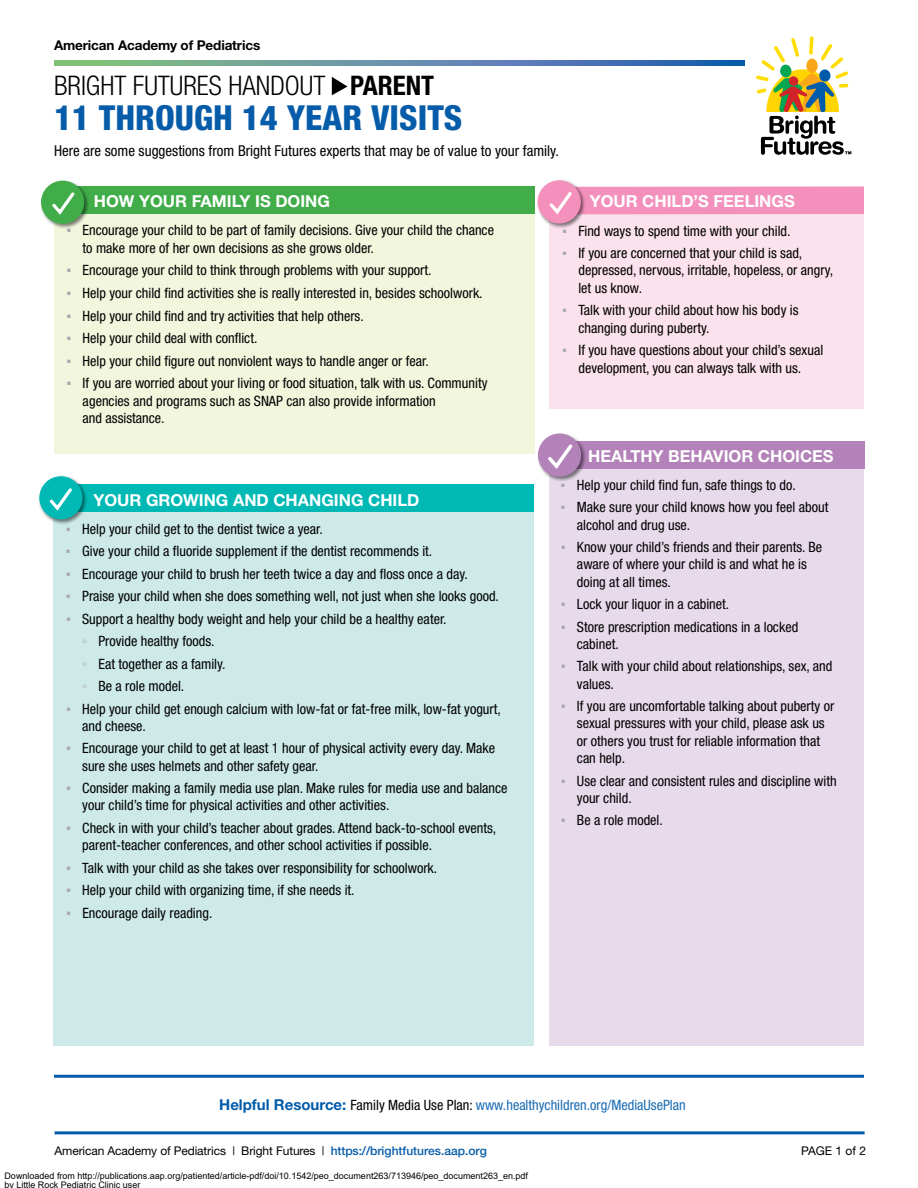
<style>
.page{position:relative;width:918px;height:1188px;background:#fff}
.page>*{position:absolute;margin:0;border:0;box-sizing:border-box;transform-origin:0 0}
.t1{font:800 condensed 34.5px "Helvetica Neue";color:#065ca9}
.t2{font:300 condensed 27px "Helvetica Neue";color:#000}
.t3{font:700 16.5px "Helvetica Neue";color:#fff}
.t4{font:condensed 15px "Helvetica Neue";color:#000}
.t5{font:condensed 14.25px/17.2px "Helvetica Neue";color:#000}
.t6{font:condensed 14.25px "Helvetica Neue";color:#1a6bb3}
.t7{font:700 13.5px "Helvetica Neue";letter-spacing:-.01em;color:#000}
.t8{font:12px "Helvetica Neue";letter-spacing:-.01em;color:#000}
.t9{font:9px/9px "Arial";color:#000}
.s1{font-weight:700}
.s2{font-family:"Arial";font-stretch:normal;color:#a7a9ac}
.s3{font-family:"Arial Narrow";font-stretch:normal;color:#a7a9ac}
.s4{font-weight:700;font-stretch:normal;font-size:15px;color:#005baa}
.s5{color:#000}
.s6{font-weight:500;color:#065ca9}
</style>
<div class="page">
<div style="left:550px;top:189px;width:314px;height:220px;background:#fbdcea"></div>
<div style="left:550px;top:186px;width:314px;height:28px;background:#f391bc"></div>
<div style="left:537px;top:179px;width:49px;height:50px;background:#000;opacity:.5"></div>
<div style="left:538px;top:180px;width:43px;height:43px;background:#f391bc;border-radius:50%"></div>
<svg style="left:549px;top:192px;width:23px;height:23px"></svg>
<div style="left:54px;top:187px;width:481px;height:267px;background:#eff5d7"></div>
<div style="left:54px;top:187px;width:481px;height:27px;background:#41ad49"></div>
<div style="left:40px;top:180px;width:50px;height:49px;background:#000;opacity:.5"></div>
<div style="left:41px;top:181px;width:43px;height:43px;background:#41ad49;border-radius:50%"></div>
<svg style="left:52px;top:192px;width:23px;height:23px"></svg>
<svg style="left:332px;top:77px;width:16px;height:18px"></svg>
<svg style="left:756px;top:36px;width:95px;height:119px"></svg>
<svg style="left:54px;top:60px;width:690px;height:5px;background:#5f8fa2"></svg>
<div style="left:53px;top:484px;width:481px;height:561px;background:#cdeae8"></div>
<div style="left:53px;top:484px;width:481px;height:28px;background:#00b9b5"></div>
<div style="left:38px;top:475px;width:50px;height:50px;background:#000;opacity:.5"></div>
<div style="left:39px;top:476px;width:43px;height:43px;background:#00b9b5;border-radius:50%"></div>
<svg style="left:49px;top:488px;width:23px;height:23px"></svg>
<hr style="left:54px;top:1075px;width:810px;height:3px;background:#005baa">
<hr style="left:55px;top:1131px;width:810px;height:3px;background:#005baa">
<div style="left:550px;top:441px;width:314px;height:604px;background:#e7daeb"></div>
<div style="left:556px;top:441px;width:309px;height:28px;background:#b382b9"></div>
<div style="left:537px;top:433px;width:50px;height:49px;background:#000;opacity:.5"></div>
<div style="left:538px;top:433px;width:43px;height:44px;background:#b382b9;border-radius:50%"></div>
<svg style="left:548px;top:444px;width:25px;height:25px"></svg>
<p class="t7" style="left:54px;top:37px;width:208px">American Academy of Pediatrics</p>
<h2 class="t2" style="left:54px;top:70px;width:382px">BRIGHT FUTURES HANDOUT <span class="s1">PARENT</span></h2>
<h1 class="t1" style="left:54px;top:96px;width:410px">11 THROUGH 14 YEAR VISITS</h1>
<p class="t4" style="left:54px;top:142px;width:507px">Here are some suggestions from Bright Futures experts that may be of value to your family.</p>
<p class="t3" style="left:94px;top:191px;width:238px">HOW YOUR FAMILY IS DOING</p>
<p class="t5" style="left:83px;top:222px;width:413px;text-indent:-16px"><span class="s2">▪</span> Encourage your child to be part of family decisions. Give your child the chance to make more of her own decisions as she grows older.</p>
<p class="t5" style="left:66px;top:262px;width:367px"><span class="s2">▪</span> Encourage your child to think through problems with your support.</p>
<p class="t5" style="left:66px;top:284px;width:418px"><span class="s2">▪</span> Help your child find activities she is really interested in, besides schoolwork.</p>
<p class="t5" style="left:66px;top:307px;width:299px"><span class="s2">▪</span> Help your child find and try activities that help others.</p>
<p class="t5" style="left:66px;top:329px;width:193px"><span class="s2">▪</span> Help your child deal with conflict.</p>
<p class="t5" style="left:66px;top:352px;width:364px"><span class="s2">▪</span> Help your child figure out nonviolent ways to handle anger or fear.</p>
<p class="t5" style="left:83px;top:374px;width:406px;text-indent:-16px"><span class="s2">▪</span> If you are worried about your living or food situation, talk with us. Community agencies and programs such as SNAP can also provide information<br>and assistance.</p>
<p class="t3" style="left:93px;top:489px;width:328px">YOUR GROWING AND CHANGING CHILD</p>
<p class="t5" style="left:66px;top:520px;width:258px"><span class="s2">▪</span> Help your child get to the dentist twice a year.</p>
<p class="t5" style="left:66px;top:542px;width:368px"><span class="s2">▪</span> Give your child a fluoride supplement if the dentist recommends it.</p>
<p class="t5" style="left:66px;top:565px;width:403px"><span class="s2">▪</span> Encourage your child to brush her teeth twice a day and floss once a day.</p>
<p class="t5" style="left:66px;top:587px;width:435px"><span class="s2">▪</span> Praise your child when she does something well, not just when she looks good.</p>
<p class="t5" style="left:82px;top:607px;width:366px;line-height:22.5px;text-indent:-16px"><span class="s2">▪</span> Support a healthy body weight and help your child be a healthy eater. <span class="s3">◦</span> Provide healthy foods.<br><span class="s3">◦</span> Eat together as a family.<br><span class="s3">◦</span> Be a role model.</p>
<p class="t5" style="left:82px;top:700px;width:420px;text-indent:-16px"><span class="s2">▪</span> Help your child get enough calcium with low-fat or fat-free milk, low-fat yogurt, and cheese.</p>
<p class="t5" style="left:82px;top:740px;width:414px;text-indent:-16px"><span class="s2">▪</span> Encourage your child to get at least 1 hour of physical activity every day. Make sure she uses helmets and other safety gear.</p>
<p class="t5" style="left:82px;top:779px;width:427px;text-indent:-16px"><span class="s2">▪</span> Consider making a family media use plan. Make rules for media use and balance your child’s time for physical activities and other activities.</p>
<p class="t5" style="left:82px;top:819px;width:416px;text-indent:-16px"><span class="s2">▪</span> Check in with your child’s teacher about grades. Attend back-to-school events, parent-teacher conferences, and other school activities if possible.</p>
<p class="t5" style="left:66px;top:859px;width:373px"><span class="s2">▪</span> Talk with your child as she takes over responsibility for schoolwork.</p>
<p class="t5" style="left:66px;top:881px;width:290px"><span class="s2">▪</span> Help your child with organizing time, if she needs it.</p>
<p class="t5" style="left:66px;top:904px;width:148px"><span class="s2">▪</span> Encourage daily reading.</p>
<p class="t3" style="left:590px;top:191px;width:207px">YOUR CHILD’S FEELINGS</p>
<p class="t5" style="left:562px;top:222px;width:230px"><span class="s2">▪</span> Find ways to spend time with your child.</p>
<p class="t5" style="left:578px;top:244px;width:256px;text-indent:-16px"><span class="s2">▪</span> If you are concerned that your child is sad, depressed, nervous, irritable, hopeless, or angry, let us know.</p>
<p class="t5" style="left:578px;top:302px;width:222px;text-indent:-16px"><span class="s2">▪</span> Talk with your child about how his body is changing during puberty.</p>
<p class="t5" style="left:562px;top:342px;width:263px;text-align:center"><span class="s2">▪</span> If you have questions about your child’s sexual development, you can always talk with us.</p>
<p class="t3" style="left:588px;top:446px;width:247px">HEALTHY BEHAVIOR CHOICES</p>
<p class="t5" style="left:561px;top:476px;width:237px"><span class="s2">▪</span> Help your child find fun, safe things to do.</p>
<p class="t5" style="left:577px;top:499px;width:253px;text-indent:-16px"><span class="s2">▪</span> Make sure your child knows how you feel about alcohol and drug use.</p>
<p class="t5" style="left:577px;top:538px;width:247px;text-indent:-16px"><span class="s2">▪</span> Know your child’s friends and their parents. Be aware of where your child is and what he is doing at all times.</p>
<p class="t5" style="left:561px;top:595px;width:170px"><span class="s2">▪</span> Lock your liquor in a cabinet.</p>
<p class="t5" style="left:577px;top:618px;width:223px;text-indent:-16px"><span class="s2">▪</span> Store prescription medications in a locked cabinet.</p>
<p class="t5" style="left:577px;top:658px;width:257px;text-indent:-16px"><span class="s2">▪</span> Talk with your child about relationships, sex, and values.</p>
<p class="t5" style="left:577px;top:697px;width:259px;text-indent:-16px"><span class="s2">▪</span> If you are uncomfortable talking about puberty or sexual pressures with your child, please ask us or others you trust for reliable information that can help.</p>
<p class="t5" style="left:577px;top:772px;width:261px;text-indent:-16px"><span class="s2">▪</span> Use clear and consistent rules and discipline with your child.</p>
<p class="t5" style="left:561px;top:812px;width:104px"><span class="s2">▪</span> Be a role model.</p>
<p class="t6" style="left:219px;top:1097px;width:468px"><span class="s4">Helpful Resource:</span> <span class="s5">Family Media Use Plan:</span> www.healthychildren.org/MediaUsePlan</p>
<p class="t8" style="left:55px;top:1143px;width:434px">American Academy of Pediatrics | Bright Futures | <span class="s6">https://brightfutures.aap.org</span></p>
<p class="t8" style="left:801px;top:1143px;width:66px">PAGE 1 of 2</p>
<p class="t9" style="left:4px;top:1172px;width:525px">Downloaded from http://publications.aap.org/patiented/article-pdf/doi/10.1542/peo_document263/713946/peo_document263_en.pdf by Little Rock Pediatric Clinic user</p>
</div>
